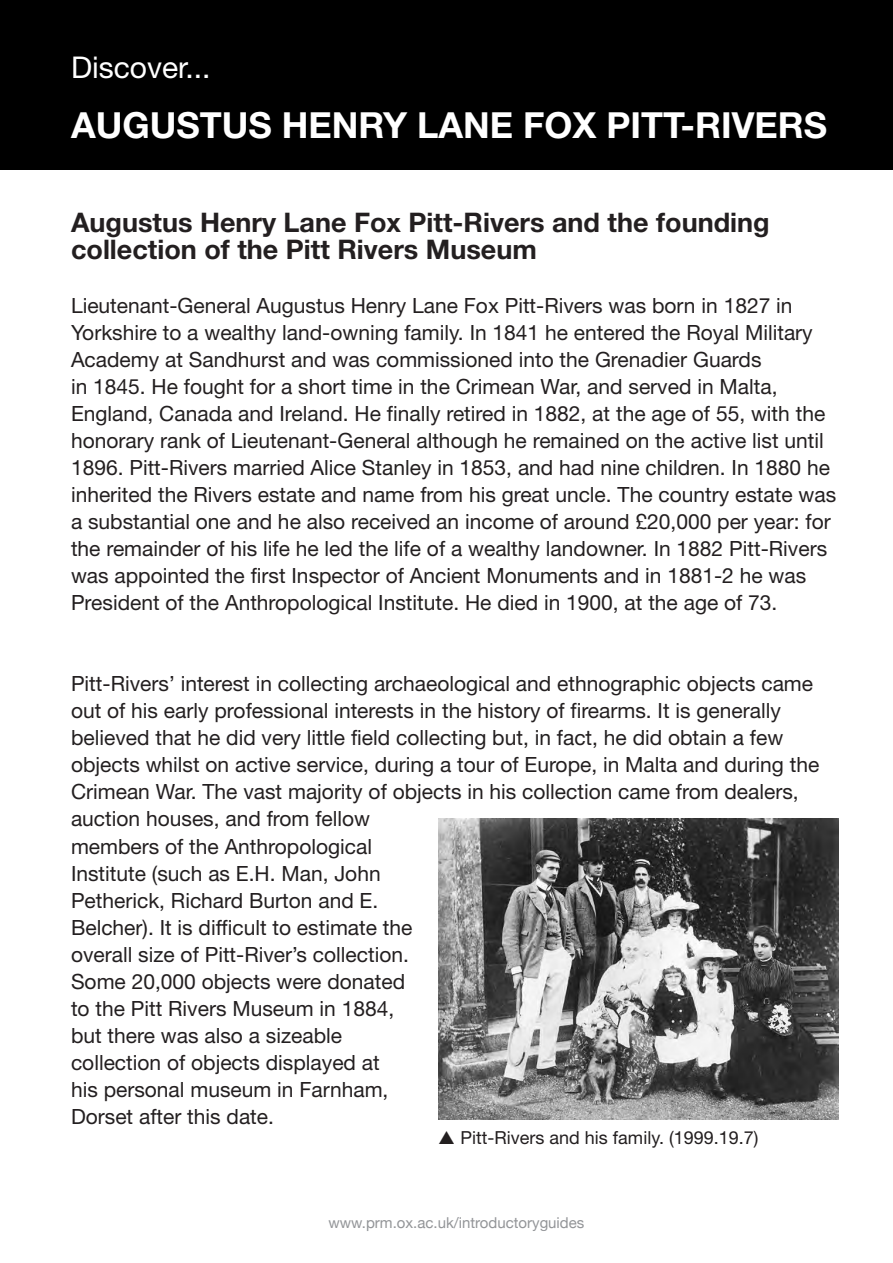
<style>
.page{position:relative;width:893px;height:1263px;background:#fff}
.page>*{position:absolute;margin:0;border:0;box-sizing:border-box;transform-origin:0 0}
.t1{font:700 36px "Helvetica Neue LT";color:#fff}
.t2{font:30px "Helvetica Neue LT";color:#fff}
.t3{font:700 27px/27px "Helvetica Neue LT";color:#231f20}
.t4{font:21px/27px "Helvetica Neue LT";color:#231f20}
.t5{font:18px "Helvetica Neue LT";color:#231f20}
.t6{font:15px "Helvetica Neue";color:#939598}
</style>
<div class="page">
<div style="left:0;top:0;width:893px;height:170px;background:#000"></div>
<img style="left:438px;top:819px;width:401px;height:301px">
<p class="t2" style="left:71px;top:49px;width:141px">Discover...</p>
<p class="t1" style="left:71px;top:102px;width:758px">AUGUSTUS HENRY LANE FOX PITT-RIVERS</p>
<p class="t3" style="left:71px;top:209px;width:700px">Augustus Henry Lane Fox Pitt-Rivers and the founding collection of the Pitt Rivers Museum</p>
<p class="t4" style="left:71px;top:292px;width:767px">Lieutenant-General Augustus Henry Lane Fox Pitt-Rivers was born in 1827 in Yorkshire to a wealthy land-owning family. In 1841 he entered the Royal Military Academy at Sandhurst and was commissioned into the Grenadier Guards<br>in 1845. He fought for a short time in the Crimean War, and served in Malta, England, Canada and Ireland. He finally retired in 1882, at the age of 55, with the honorary rank of Lieutenant-General although he remained on the active list until 1896. Pitt-Rivers married Alice Stanley in 1853, and had nine children. In 1880 he inherited the Rivers estate and name from his great uncle. The country estate was a substantial one and he also received an income of around £20,000 per year: for the remainder of his life he led the life of a wealthy landowner. In 1882 Pitt-Rivers was appointed the first Inspector of Ancient Monuments and in 1881-2 he was President of the Anthropological Institute. He died in 1900, at the age of 73.</p>
<p class="t4" style="left:71px;top:670px;width:750px">Pitt-Rivers’ interest in collecting archaeological and ethnographic objects came out of his early professional interests in the history of firearms. It is generally believed that he did very little field collecting but, in fact, he did obtain a few objects whilst on active service, during a tour of Europe, in Malta and during the Crimean War. The vast majority of objects in his collection came from dealers, auction houses, and from fellow<br>members of the Anthropological<br>Institute (such as E.H. Man, John<br>Petherick, Richard Burton and E.<br>Belcher). It is difficult to estimate the<br>overall size of Pitt-River’s collection.<br>Some 20,000 objects were donated<br>to the Pitt Rivers Museum in 1884,<br>but there was also a sizeable<br>collection of objects displayed at<br>his personal museum in Farnham,<br>Dorset after this date.</p>
<p class="t5" style="left:461px;top:1127px;width:299px">Pitt-Rivers and his family. (1999.19.7)</p>
<p class="t6" style="left:329px;top:1214px;width:257px">www.prm.ox.ac.uk/introductoryguides</p>
</div>
